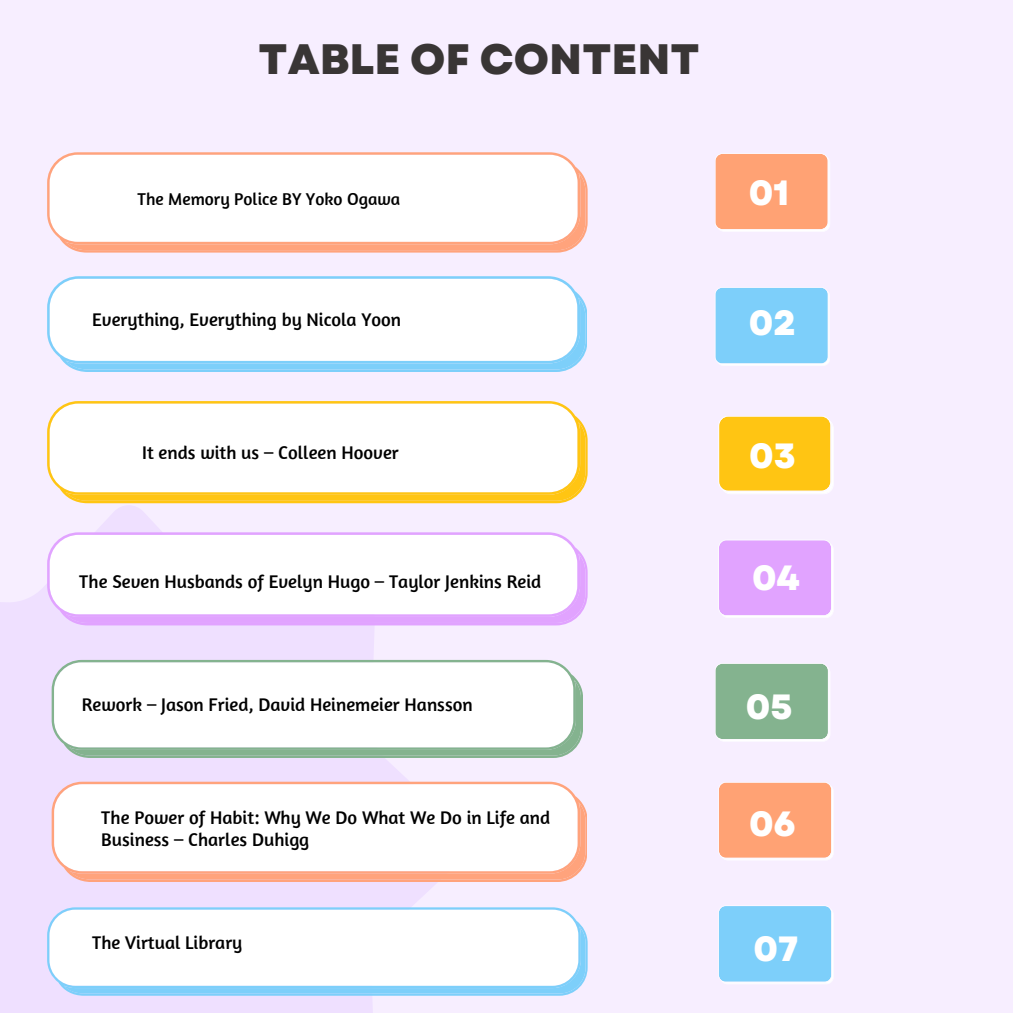
<style>
.page{position:relative;width:1013px;height:1013px;background:#fff}
.page>*{position:absolute;margin:0;border:0;box-sizing:border-box;transform-origin:0 0}
.t1{font:800 42.5px "Garet";color:#393535}
.t2{font:800 35px "Garet";color:#fff}
.t3{font:18.75px/22.5px "Amaranth";color:#000}
.t4{font:17.5px "Amaranth";color:#000}
</style>
<div class="page">
<div style="left:0;top:0;width:1012px;height:1012px;background:#f7eeff"></div>
<svg style="left:47px;top:152px;width:540px;height:100px;background:#fef2ed"></svg>
<svg style="left:0;top:505px;width:468px;height:507px;fill:#efe0ff"></svg>
<svg style="left:47px;top:401px;width:540px;height:102px;background:#fef6de"></svg>
<svg style="left:47px;top:276px;width:539px;height:96px;background:#ecf7fe"></svg>
<svg style="left:47px;top:532px;width:540px;height:93px;background:#faf0ff"></svg>
<svg style="left:52px;top:660px;width:531px;height:98px;background:#edf3ef"></svg>
<svg style="left:715px;top:154px;width:115px;height:78px;background:#fea77d"></svg>
<svg style="left:718px;top:416px;width:115px;height:78px;background:#fec929"></svg>
<svg style="left:715px;top:288px;width:115px;height:78px;background:#85d1fa"></svg>
<svg style="left:719px;top:540px;width:114px;height:78px;background:#e2a8ff"></svg>
<svg style="left:715px;top:663px;width:115px;height:78px;background:#8bb796"></svg>
<svg style="left:52px;top:781px;width:535px;height:101px;background:#fef1ed"></svg>
<svg style="left:47px;top:907px;width:540px;height:88px;background:#ecf7fe"></svg>
<svg style="left:719px;top:782px;width:114px;height:78px;background:#fea77c"></svg>
<svg style="left:719px;top:906px;width:114px;height:78px;background:#83d1fa"></svg>
<h1 class="t1" style="left:259px;top:28px;width:442px">TABLE OF CONTENT</h1>
<p class="t4" style="left:137px;top:187px;width:264px">The Memory Police BY Yoko Ogawa</p>
<p class="t3" style="left:92px;top:307px;width:310px">Everything, Everything by Nicola Yoon</p>
<p class="t3" style="left:142px;top:440px;width:258px">It ends with us – Colleen Hoover</p>
<p class="t3" style="left:79px;top:570px;width:463px">The Seven Husbands of Evelyn Hugo – Taylor Jenkins Reid</p>
<p class="t3" style="left:82px;top:692px;width:392px">Rework – Jason Fried, David Heinemeier Hansson</p>
<p class="t3" style="left:101px;top:805px;width:450px">The Power of Habit: Why We Do What We Do in Life and<br>Business – Charles Duhigg</p>
<p class="t3" style="left:92px;top:930px;width:152px">The Virtual Library</p>
<h2 class="t2" style="left:749px;top:167px;width:42px">01</h2>
<h2 class="t2" style="left:749px;top:298px;width:49px">02</h2>
<h2 class="t2" style="left:749px;top:431px;width:48px">03</h2>
<h2 class="t2" style="left:752px;top:552px;width:49px">04</h2>
<h2 class="t2" style="left:745px;top:681px;width:48px">05</h2>
<h2 class="t2" style="left:749px;top:799px;width:49px">06</h2>
<h2 class="t2" style="left:753px;top:923px;width:46px">07</h2>
</div>
